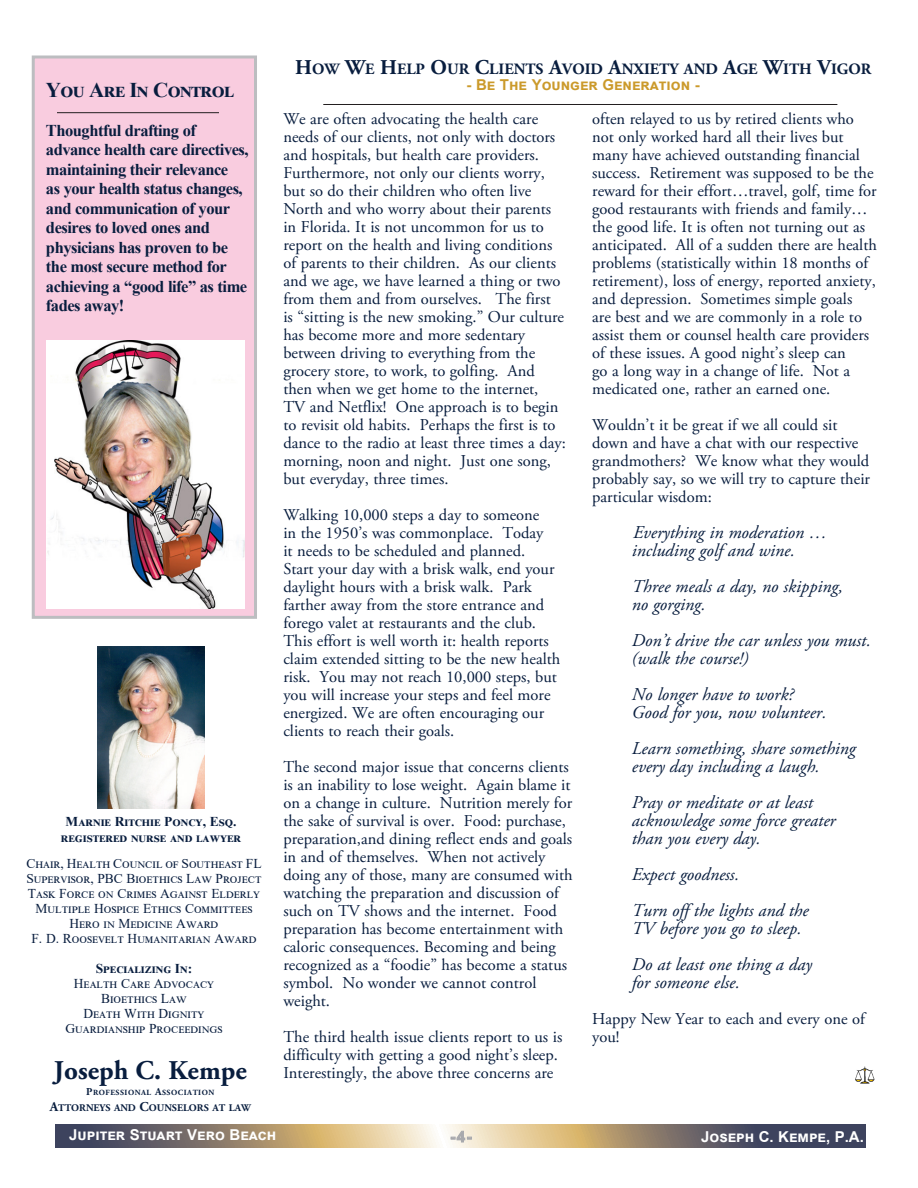
<style>
.page{position:relative;width:918px;height:1188px;background:#fff}
.page>*{position:absolute;margin:0;border:0;box-sizing:border-box;transform-origin:0 0}
.t1{font:700 27px "Adobe Garamond Pro";color:#081d3e}
.t2{font:700 21px "Times New Roman";letter-spacing:-.03em;color:#081d3e}
.t3{font:italic 18px/18px "Adobe Garamond Pro";color:#081d3e}
.t4{font:16.5px/18px "Adobe Garamond Pro";color:#081d3e}
.t5{font:16.5px/18px "Adobe Garamond Pro";letter-spacing:-.115em;color:#081d3e}
.t6{font:700 16.5px/19.5px "Times New Roman";letter-spacing:-.03em;color:#081d3e}
.t7{font:700 15.75px "Adobe Garamond Pro";color:#081d3e}
.t8{font:700 15px "Arial";color:#fff}
.t9{font:700 15px "Arial";color:#cb9a2b}
.t10{font:700 15px "Arial";color:#a8a9ad}
.t11{font:13.5px "Times New Roman";color:#081d3e}
.t12{font:700 13.5px "Times New Roman";letter-spacing:.025em;color:#081d3e}
.t13{font:13.5px "Times New Roman";letter-spacing:.07em;color:#081d3e}
.t14{font:700 13.5px "Times New Roman";letter-spacing:.005em;color:#081d3e}
.t15{font:13.5px "Times New Roman";letter-spacing:.075em;color:#081d3e}
.t16{font:700 10.2px "Adobe Garamond Pro";color:#081d3e}
.t17{font:700 7.8px "Adobe Garamond Pro";letter-spacing:.065em;color:#081d3e}
.s1{font-size:21px}
.s2{font-size:10.5px}
.s3{font-size:13.5px}
</style>
<div class="page">
<svg style="left:56px;top:1125px;width:810px;height:23px;background:#988b7c"></svg>
<svg style="left:451px;top:1130px;width:21px;height:13px"></svg>
<img style="left:97px;top:646px;width:107px;height:162px">
<hr style="left:323px;top:104px;width:514px;height:1px;background:#231f20">
<div style="left:33px;top:57px;width:223px;height:560px;background:#f9ccdf"></div>
<div style="left:32px;top:56px;width:225px;height:563px;border:3px solid #bcbdc0"></div>
<hr style="left:57px;top:112px;width:162px;height:1px;background:#231f20">
<img style="left:855px;top:1067px;width:20px;height:17px">
<img style="left:46px;top:341px;width:198px;height:268px">
<p class="t7" style="left:295px;top:60px;width:578px"><span class="s1">H</span>OW <span class="s1">W</span>E <span class="s1">H</span>ELP <span class="s1">O</span>UR <span class="s1">C</span>LIENTS <span class="s1">A</span>VOID <span class="s1">A</span>NXIETY AND <span class="s1">A</span>GE <span class="s1">W</span>ITH <span class="s1">V</span>IGOR</p>
<p class="t2" style="left:46px;top:75px;width:186px">You Are In Control</p>
<p class="t9" style="left:466px;top:75px;width:235px">- Be The Younger Generation -</p>
<p class="t6" style="left:46px;top:120px;width:204px">Thoughtful drafting of advance health care directives, maintaining their relevance<br>as your health status changes, and communication of your desires to loved ones and physicians has proven to be the most secure method for achieving a “good life” as time fades away!</p>
<p class="t4" style="left:283px;top:110px;width:284px">We are often advocating the health care needs of our clients, not only with doctors and hospitals, but health care providers.<br>Furthermore, not only our clients worry, but so do their children who often live North and who worry about their parents in Florida. It is not uncommon for us to report on the health and living conditions of parents to their children. As our clients and we age, we have learned a thing or two from them and from ourselves. The first<br>is “sitting is the new smoking.” Our culture has become more and more sedentary between driving to everything from the grocery store, to work, to golfing. And then when we get home to the internet,<br>TV and Netflix! One approach is to begin to revisit old habits. Perhaps the first is to dance to the radio at least three times a day: morning, noon and night. Just one song, but everyday, three times.</p>
<p class="t4" style="left:283px;top:506px;width:278px">Walking 10,000 steps a day to someone<br>in the 1950’s was commonplace. Today<br>it needs to be scheduled and planned.<br>Start your day with a brisk walk, end your daylight hours with a brisk walk. Park farther away from the store entrance and forego valet at restaurants and the club.<br>This effort is well worth it: health reports claim extended sitting to be the new health risk. You may not reach 10,000 steps, but you will increase your steps and feel more energized. We are often encouraging our clients to reach their goals.</p>
<p class="t4" style="left:283px;top:758px;width:291px">The second major issue that concerns clients is an inability to lose weight. Again blame it on a change in culture. Nutrition merely for the sake of survival is over. Food: purchase, preparation,and dining reflect ends and goals in and of themselves. When not actively doing any of those, many are consumed with watching the preparation and discussion of such on TV shows and the internet. Food preparation has become entertainment with caloric consequences. Becoming and being recognized as a “foodie” has become a status symbol. No wonder we cannot control weight.</p>
<p class="t4" style="left:283px;top:1028px;width:280px">The third health issue clients report to us is difficulty with getting a good night’s sleep.<br>Interestingly, the above three concerns are</p>
<p class="t5" style="left:592px;top:110px;width:286px">often relayed to us by retired clients who not only worked hard all their lives but many have achieved outstanding financial success. Retirement was supposed to be the reward for their effort…travel, golf, time for good restaurants with friends and family… the good life. It is often not turning out as anticipated. All of a sudden there are health problems (statistically within 18 months of retirement), loss of energy, reported anxiety, and depression. Sometimes simple goals<br>are best and we are commonly in a role to assist them or counsel health care providers of these issues. A good night’s sleep can<br>go a long way in a change of life. Not a medicated one, rather an earned one.</p>
<p class="t4" style="left:592px;top:416px;width:279px">Wouldn’t it be great if we all could sit down and have a chat with our respective grandmothers? We know what they would probably say, so we will try to capture their particular wisdom:</p>
<p class="t3" style="left:633px;top:524px;width:196px">Everything in moderation …</p>
<p class="t3" style="left:632px;top:542px;width:165px">including golf and wine.</p>
<p class="t3" style="left:632px;top:578px;width:213px">Three meals a day, no skipping,</p>
<p class="t3" style="left:632px;top:596px;width:75px">no gorging.</p>
<p class="t3" style="left:632px;top:632px;width:241px">Don’t drive the car unless you must. (walk the course!)</p>
<p class="t3" style="left:632px;top:686px;width:163px">No longer have to work?</p>
<p class="t3" style="left:632px;top:704px;width:196px">Good for you, now volunteer.</p>
<p class="t3" style="left:632px;top:740px;width:226px">Learn something, share something</p>
<p class="t3" style="left:632px;top:758px;width:189px">every day including a laugh.</p>
<p class="t3" style="left:632px;top:794px;width:183px">Pray or meditate or at least</p>
<p class="t3" style="left:632px;top:812px;width:205px">acknowledge some force greater</p>
<p class="t3" style="left:632px;top:830px;width:130px">than you every day.</p>
<p class="t3" style="left:632px;top:866px;width:109px">Expect goodness.</p>
<p class="t3" style="left:632px;top:902px;width:178px">Turn off the lights and the</p>
<p class="t3" style="left:632px;top:920px;width:171px">TV before you go to sleep.</p>
<p class="t3" style="left:632px;top:956px;width:182px">Do at least one thing a day</p>
<p class="t3" style="left:632px;top:974px;width:110px">for someone else.</p>
<p class="t4" style="left:592px;top:1010px;width:276px">Happy New Year to each and every one of you!</p>
<p class="t14" style="left:66px;top:812px;width:172px">Marnie Ritchie Poncy, Esq.</p>
<p class="t12" style="left:61px;top:828px;width:180px">registered nurse and lawyer</p>
<p class="t11" style="left:26px;top:854px;width:237px">Chair, Health Council of Southeast FL</p>
<p class="t11" style="left:26px;top:869px;width:237px">Supervisor, PBC Bioethics Law Project</p>
<p class="t11" style="left:28px;top:884px;width:234px">Task Force on Crimes Against Elderly</p>
<p class="t11" style="left:36px;top:899px;width:218px">Multiple Hospice Ethics Committees</p>
<p class="t11" style="left:70px;top:914px;width:150px">Hero in Medicine Award</p>
<p class="t13" style="left:31px;top:929px;width:227px">F. D. Roosevelt Humanitarian Award</p>
<p class="t12" style="left:96px;top:959px;width:98px">Specializing In:</p>
<p class="t11" style="left:74px;top:974px;width:142px">Health Care Advocacy</p>
<p class="t11" style="left:101px;top:989px;width:87px">Bioethics Law</p>
<p class="t11" style="left:84px;top:1004px;width:122px">Death With Dignity</p>
<p class="t15" style="left:65px;top:1019px;width:159px">Guardianship Proceedings</p>
<p class="t1" style="left:54px;top:1054px;width:194px">Joseph C. Kempe</p>
<p class="t17" style="left:86px;top:1088px;width:130px"><span class="s2">P</span>ROFESSIONAL <span class="s2">A</span>SSOCIATION</p>
<p class="t16" style="left:50px;top:1102px;width:202px"><span class="s3">A</span>TTORNEYS AND <span class="s3">C</span>OUNSELORS AT LAW</p>
<p class="t8" style="left:69px;top:1124px;width:209px">Jupiter Stuart Vero Beach</p>
<p class="t10" style="left:450px;top:1126px;width:23px">-4-</p>
<p class="t8" style="left:701px;top:1126px;width:164px">Joseph C. Kempe, P.A.</p>
</div>
